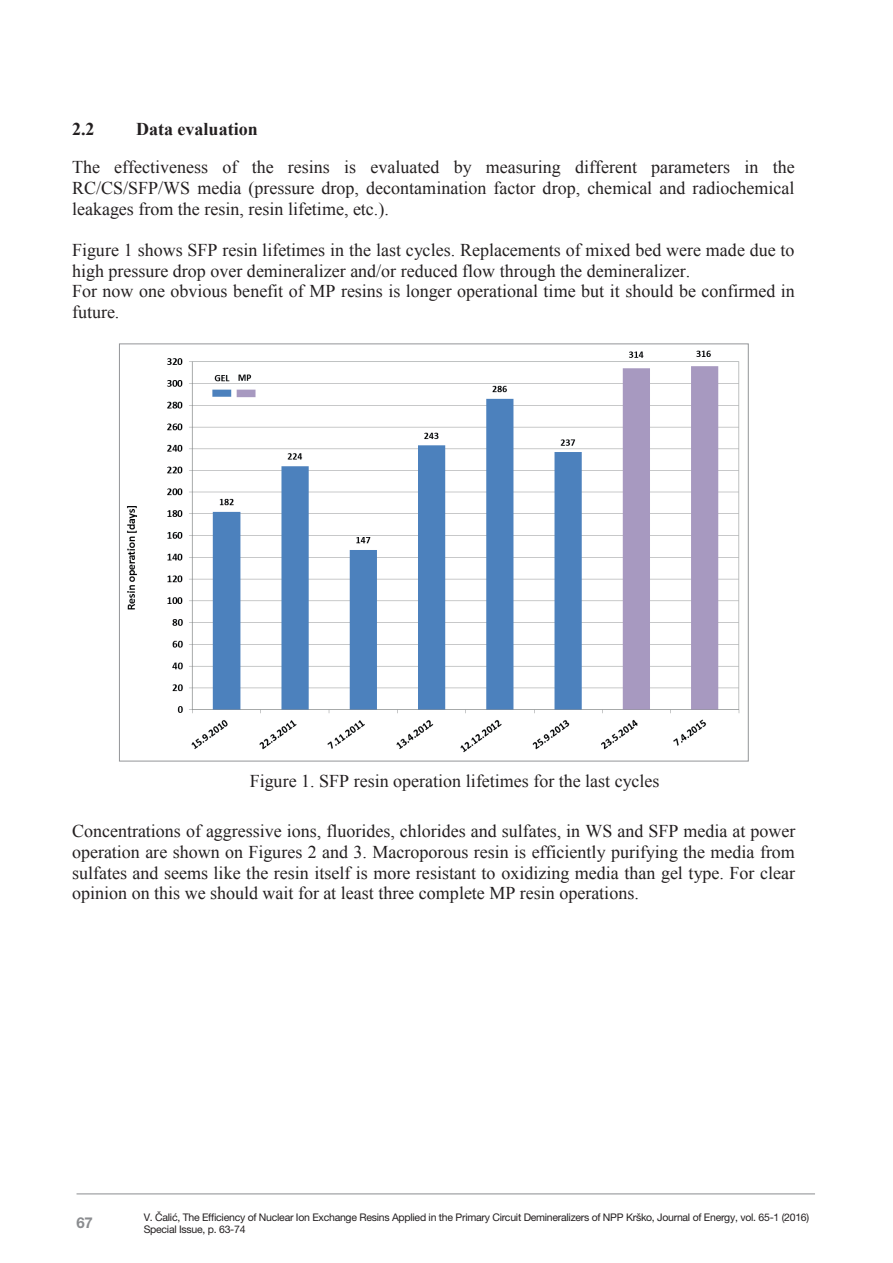
<style>
.page{position:relative;width:893px;height:1263px;background:#fff}
.page>*{position:absolute;margin:0;border:0;box-sizing:border-box;transform-origin:0 0}
.t1{font:18px/20.7px "Times New Roman";color:#231f20;text-align:justify}
.t2{font:700 18px "Times New Roman";color:#231f20}
.t3{font:700 15px "MH Helvetica";color:#8a8c8f}
.t4{font:10.5px/12px "MH Helvetica";letter-spacing:-.025em;color:#231f20}
</style>
<div class="page">
<hr style="left:77px;top:1193px;width:738px;height:1px;background:#8a8c8f">
<img style="left:127px;top:350px;width:613px;height:403px">
<p class="t2" style="left:72px;top:116px;width:24px">2.2</p>
<p class="t2" style="left:136px;top:116px;width:123px">Data evaluation</p>
<p class="t1" style="left:72px;top:156px;width:724px">The effectiveness of the resins is evaluated by measuring different parameters in the RC/CS/SFP/WS media (pressure drop, decontamination factor drop, chemical and radiochemical leakages from the resin, resin lifetime, etc.).</p>
<p class="t1" style="left:72px;top:239px;width:724px;text-align:left">Figure 1 shows SFP resin lifetimes in the last cycles. Replacements of mixed bed were made due to high pressure drop over demineralizer and/or reduced flow through the demineralizer.<br>For now one obvious benefit of MP resins is longer operational time but it should be confirmed in future.</p>
<p class="t1" style="left:250px;top:770px;width:411px">Figure 1. SFP resin operation lifetimes for the last cycles</p>
<p class="t1" style="left:72px;top:821px;width:725px">Concentrations of aggressive ions, fluorides, chlorides and sulfates, in WS and SFP media at power operation are shown on Figures 2 and 3. Macroporous resin is efficiently purifying the media from sulfates and seems like the resin itself is more resistant to oxidizing media than gel type. For clear opinion on this we should wait for at least three complete MP resin operations.</p>
<p class="t3" style="left:77px;top:1213px;width:18px">67</p>
<p class="t4" style="left:144px;top:1211px;width:667px">V. Čalić, The Efficiency of Nuclear Ion Exchange Resins Applied in the Primary Circuit Demineralizers of NPP Krško, Journal of Energy, vol. 65-1 (2016)<br>Special Issue, p. 63-74</p>
</div>
